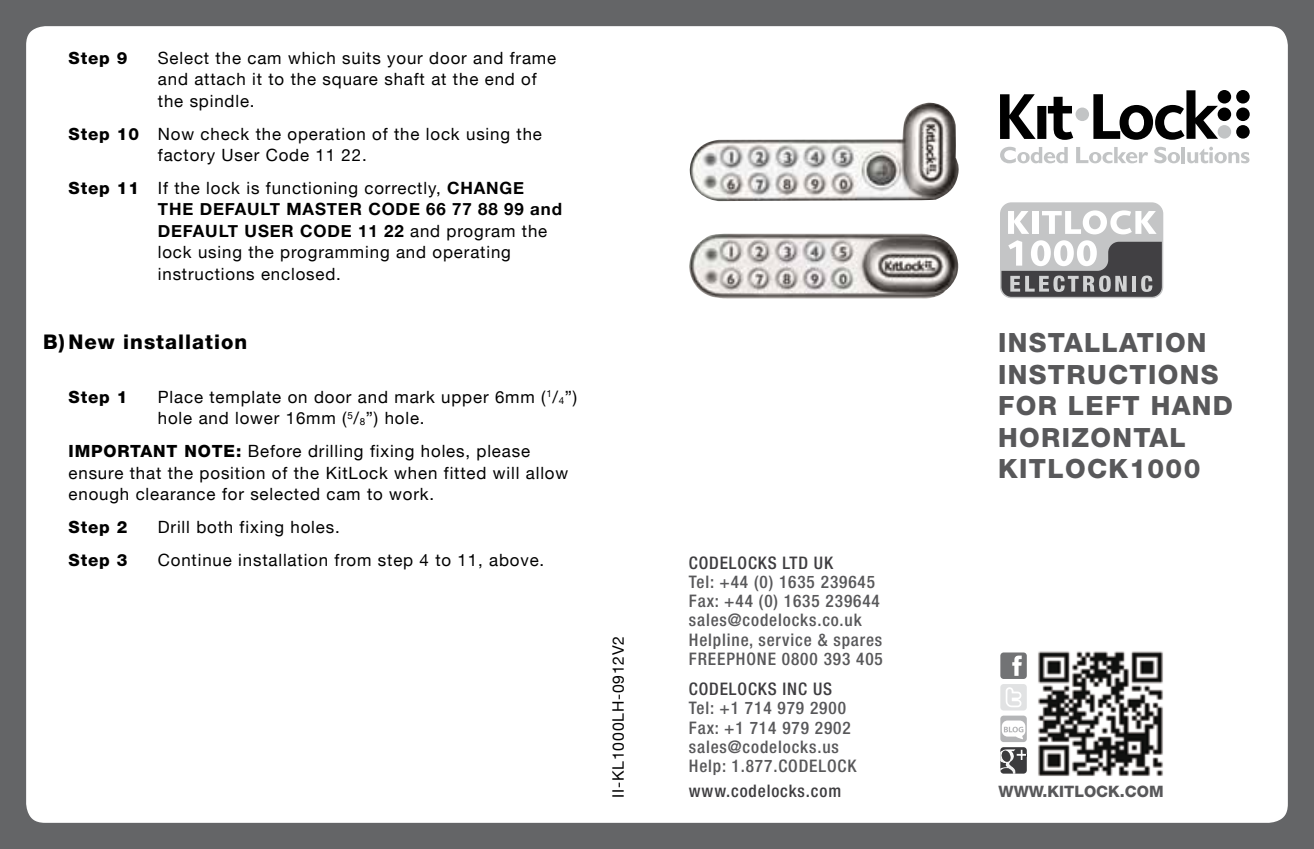
<style>
.page{position:relative;width:1314px;height:849px;background:#fff}
.page>*{position:absolute;margin:0;border:0;box-sizing:border-box;transform-origin:0 0}
.t1{font:800 26.55px/31.5px "Helvetica Neue";letter-spacing:.05em;color:#58585a}
.t2{font:800 20.25px "Helvetica Neue";letter-spacing:.05em;color:#000}
.t3{font:500 condensed 17.32px/19.1px "Helvetica Neue";letter-spacing:.05em;color:#58585a}
.t4{font:500 condensed 17.32px "Helvetica Neue";letter-spacing:.05em;color:#3e3d40}
.t5{font:16.88px/21.4px "Helvetica Neue LT";letter-spacing:.05em;color:#000}
.t6{font:700 16.88px/21.4px "Helvetica Neue";letter-spacing:.05em;color:#000}
.t7{font:800 16.88px "Helvetica Neue";letter-spacing:.05em;color:#000}
.t8{font:15.75px "Helvetica Neue LT";letter-spacing:.05em;color:#000}
.t9{font:800 15.75px "Helvetica Neue";color:#58585a}
.s1{font-family:"Helvetica Neue";font-weight:800}
.s2{font-family:"Helvetica Neue";font-weight:700}
.s3{font-family:"Helvetica Neue LT";font-weight:400}
.s4{font-size:9.9px}
</style>
<div class="page">
<img style="left:689px;top:103px;width:270px;height:98px">
<img style="left:689px;top:233px;width:269px;height:65px">
<div style="left:1000px;top:747px;width:26px;height:26px;background:#5c5c5e;border-radius:3px"></div>
<svg style="left:1000px;top:748px;width:26px;height:26px"></svg>
<div style="left:1000px;top:715px;width:26px;height:26px;background:#b4b5b7;border-radius:3px"></div>
<div style="left:1000px;top:683px;width:26px;height:27px;background:#e1e2e3;border-radius:3px"></div>
<svg style="left:1006px;top:687px;width:16px;height:20px"></svg>
<div style="left:1000px;top:652px;width:26px;height:26px;background:#727375;border-radius:3px"></div>
<svg style="left:1012px;top:655px;width:10px;height:20px"></svg>
<svg style="left:1002px;top:720px;width:23px;height:19px"></svg>
<svg style="left:1000px;top:94px;width:36px;height:45px"></svg>
<div style="left:1037px;top:106px;width:9px;height:33px;background:#000"></div>
<svg style="left:1048px;top:97px;width:25px;height:43px"></svg>
<svg style="left:1093px;top:90px;width:125px;height:50px"></svg>
<div style="left:1218px;top:107px;width:13px;height:14px;background:#000;border-radius:50%"></div>
<div style="left:1075px;top:107px;width:14px;height:14px;background:#c2c4c5;border-radius:50%"></div>
<div style="left:1236px;top:107px;width:14px;height:14px;background:#000;border-radius:50%"></div>
<div style="left:1218px;top:125px;width:13px;height:13px;background:#c2c4c5;border-radius:50%"></div>
<div style="left:1236px;top:125px;width:14px;height:13px;background:#000;border-radius:50%"></div>
<div style="left:1218px;top:90px;width:13px;height:13px;background:#000;border-radius:50%"></div>
<div style="left:1236px;top:90px;width:14px;height:13px;background:#000;border-radius:50%"></div>
<svg style="left:1000px;top:147px;width:68px;height:16px"></svg>
<svg style="left:1076px;top:147px;width:72px;height:16px"></svg>
<svg style="left:1154px;top:147px;width:26px;height:16px"></svg>
<hr style="left:1182px;top:147px;width:3px;height:16px;background:#c2c4c5">
<svg style="left:1187px;top:147px;width:62px;height:16px"></svg>
<div style="left:1001px;top:203px;width:161px;height:94px;background:#c4c5c6;border-radius:11px"></div>
<div style="left:1000px;top:202px;width:163px;height:96px;border:1px solid #c4c5c6;border-radius:11px"></div>
<svg style="left:1008px;top:211px;width:21px;height:23px"></svg>
<div style="left:1032px;top:211px;width:6px;height:23px;background:#fff"></div>
<svg style="left:1042px;top:210px;width:115px;height:24px"></svg>
<svg style="left:1001px;top:240px;width:161px;height:57px"></svg>
<img style="left:1038px;top:651px;width:125px;height:125px">
<div style="left:0;top:0;width:1314px;height:848px;border:26px solid #646567;border-radius:32px"></div>
<div style="left:0;top:0;width:1314px;height:16px;background:#646567"></div>
<div style="left:0;top:832px;width:1314px;height:16px;background:#646567"></div>
<div style="left:1295px;top:0;width:19px;height:848px;background:#646567"></div>
<div style="left:0;top:0;width:19px;height:848px;background:#646567"></div>
<p class="t7" style="left:69px;top:48px;width:60px">Step 9</p>
<p class="t5" style="left:158px;top:47px;width:400px">Select the cam which suits your door and frame and attach it to the square shaft at the end of the spindle.</p>
<p class="t5" style="left:158px;top:123px;width:386px;text-indent:-89px"><span class="s1">Step 10</span> Now check the operation of the lock using the factory User Code 11 22.</p>
<p class="t5" style="left:69px;top:177px;width:457px"><span class="s1">Step 11</span> If the lock is functioning correctly, <span class="s2">CHANGE</span></p>
<p class="t6" style="left:158px;top:198px;width:406px">THE DEFAULT MASTER CODE 66 77 88 99 and<br>DEFAULT USER CODE 11 22 <span class="s3">and program the</span></p>
<p class="t5" style="left:158px;top:241px;width:355px">lock using the programming and operating instructions enclosed.</p>
<p class="t2" style="left:43px;top:329px;width:206px">B) New installation</p>
<p class="t7" style="left:69px;top:387px;width:60px">Step 1</p>
<p class="t5" style="left:158px;top:386px;width:421px">Place template on door and mark upper 6mm (<sup>1</sup>/<span class="s4">4</span>”) hole and lower 16mm (<sup>5</sup>/<span class="s4">8</span>”) hole.</p>
<p class="t5" style="left:69px;top:440px;width:501px"><span class="s1">IMPORTANT NOTE:</span> Before drilling fixing holes, please ensure that the position of the KitLock when fitted will allow enough clearance for selected cam to work.</p>
<p class="t7" style="left:69px;top:516px;width:60px">Step 2</p>
<p class="t5" style="left:158px;top:516px;width:183px">Drill both fixing holes.</p>
<p class="t7" style="left:69px;top:549px;width:60px">Step 3</p>
<p class="t5" style="left:158px;top:548px;width:388px">Continue installation from step 4 to 11, above.</p>
<p class="t8" style="left:609px;top:797px;width:163px;rotate:-90deg">II-KL1000LH-0912V2</p>
<h1 class="t1" style="left:998px;top:327px;width:236px">INSTALLATION<br>INSTRUCTIONS<br>FOR LEFT HAND<br>HORIZONTAL<br>KITLOCK1000</h1>
<p class="t4" style="left:689px;top:552px;width:146px">CODELOCKS LTD UK</p>
<p class="t3" style="left:689px;top:572px;width:196px">Tel: +44 (0) 1635 239645<br>Fax: +44 (0) 1635 239644 sales@codelocks.co.uk<br>Helpline, service &amp; spares<br>FREEPHONE 0800 393 405</p>
<p class="t4" style="left:689px;top:678px;width:145px">CODELOCKS INC US</p>
<p class="t3" style="left:689px;top:698px;width:169px">Tel: +1 714 979 2900<br>Fax: +1 714 979 2902 sales@codelocks.us<br>Help: 1.877.CODELOCK</p>
<p class="t4" style="left:689px;top:780px;width:154px">www.codelocks.com</p>
<p class="t9" style="left:998px;top:781px;width:167px">WWW.KITLOCK.COM</p>
</div>
